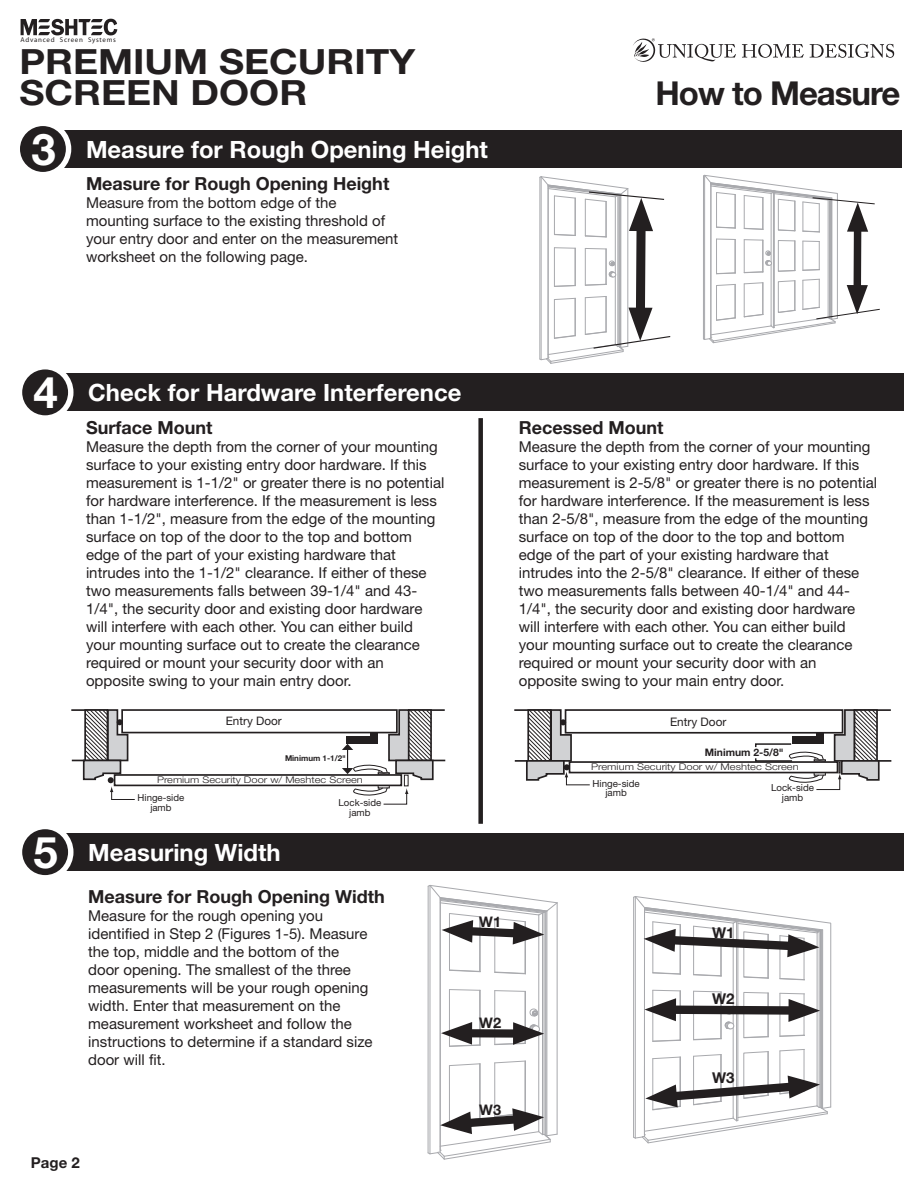
<style>
.page{position:relative;width:918px;height:1188px;background:#fff}
.page>*{position:absolute;margin:0;border:0;box-sizing:border-box;transform-origin:0 0}
.t1{font:700 43.8px "Helvetica Neue LT Std";color:#fff}
.t2{font:700 34.8px/31px "Helvetica Neue LT Std";color:#231f20;scale:1.11 1}
.t3{font:700 33px "Helvetica Neue LT Std";letter-spacing:-.03em;color:#231f20}
.t4{font:700 23.85px "Helvetica Neue LT Std";color:#fff}
.t5{font:700 18px "Helvetica Neue LT Std";color:#231f20}
.Body_Bullets_2{font:15px/18px "Helvetica Neue LT Std";color:#231f20}
.t6{font:700 15px "Helvetica Neue LT Std";color:#231f20}
.t7{font:700 14.55px "Helvetica Neue LT Std";color:#231f20}
.t8{font:11.85px "Helvetica Neue LT Std";color:#231f20}
.t9{font:11.7px "Helvetica Neue LT Std";color:#231f20}
.t10{font:700 10.35px "Helvetica Neue LT Std";color:#231f20}
.t11{font:9.75px/9.9px "Helvetica Neue LT Std";color:#231f20;text-align:center}
.t12{font:9.6px/9.8px "Helvetica Neue LT Std";color:#231f20;text-align:center}
.t13{font:300 9.3px "Helvetica Neue LT Std";color:#231f20;scale:1.2 1}
.t14{font:700 7.95px "Helvetica Neue LT Std";color:#231f20}
.t15{font:6.9px "Myriad Pro";letter-spacing:.1em;color:#231f20}
</style>
<div class="page">
<div style="left:40px;top:130px;width:861px;height:37px;background:#231f20"></div>
<div style="left:17px;top:123px;width:52px;height:52px;background:#231f20;border-radius:50%"></div>
<div style="left:15px;top:121px;width:56px;height:56px;border:5px solid #fff;border-radius:50%"></div>
<div style="left:42px;top:833px;width:862px;height:37px;background:#231f20"></div>
<div style="left:19px;top:827px;width:52px;height:51px;background:#231f20;border-radius:50%"></div>
<div style="left:17px;top:824px;width:56px;height:57px;border:5px solid #fff;border-radius:50%"></div>
<hr style="left:479px;top:1064px;width:1px;height:54px;background:#a8a9ad">
<hr style="left:479px;top:990px;width:1px;height:55px;background:#a8a9ad">
<hr style="left:479px;top:917px;width:1px;height:54px;background:#a8a9ad">
<hr style="left:428px;top:886px;width:1px;height:267px;background:#a8a9ad">
<hr style="left:430px;top:885px;width:1px;height:269px;background:#a8a9ad">
<hr style="left:557px;top:903px;width:1px;height:231px;background:#a8a9ad">
<hr style="left:547px;top:911px;width:1px;height:225px;background:#a8a9ad">
<hr style="left:546px;top:911px;width:1px;height:224px;background:#a8a9ad">
<hr style="left:545px;top:912px;width:1px;height:223px;background:#a8a9ad">
<hr style="left:542px;top:913px;width:1px;height:222px;background:#a8a9ad">
<hr style="left:544px;top:912px;width:1px;height:222px;background:#a8a9ad">
<hr style="left:440px;top:898px;width:1px;height:254px;background:#a8a9ad">
<hr style="left:538px;top:915px;width:1px;height:215px;background:#a8a9ad">
<svg style="left:449px;top:989px;width:32px;height:2px"></svg>
<hr style="left:480px;top:990px;width:1px;height:55px;background:#a8a9ad">
<hr style="left:449px;top:990px;width:1px;height:56px;background:#a8a9ad">
<hr style="left:525px;top:991px;width:1px;height:52px;background:#a8a9ad">
<hr style="left:495px;top:991px;width:1px;height:54px;background:#a8a9ad">
<svg style="left:494px;top:990px;width:32px;height:2px"></svg>
<hr style="left:525px;top:1061px;width:1px;height:52px;background:#a8a9ad">
<hr style="left:494px;top:1063px;width:1px;height:54px;background:#a8a9ad">
<svg style="left:494px;top:1061px;width:31px;height:2px"></svg>
<svg style="left:449px;top:1063px;width:32px;height:3px"></svg>
<hr style="left:480px;top:1064px;width:1px;height:55px;background:#a8a9ad">
<hr style="left:449px;top:1066px;width:1px;height:56px;background:#a8a9ad">
<svg style="left:494px;top:972px;width:31px;height:2px"></svg>
<hr style="left:495px;top:918px;width:1px;height:54px;background:#a8a9ad">
<hr style="left:525px;top:922px;width:1px;height:52px;background:#a8a9ad">
<hr style="left:480px;top:917px;width:1px;height:55px;background:#a8a9ad">
<svg style="left:449px;top:969px;width:32px;height:3px"></svg>
<hr style="left:449px;top:913px;width:1px;height:57px;background:#a8a9ad">
<div style="left:459px;top:1029px;width:67px;height:9px;background:#231f20"></div>
<svg style="left:494px;top:1008px;width:50px;height:37px"></svg>
<svg style="left:441px;top:1022px;width:40px;height:25px"></svg>
<svg style="left:427px;top:885px;width:131px;height:60px"></svg>
<svg style="left:427px;top:1108px;width:131px;height:52px"></svg>
<svg style="left:633px;top:896px;width:199px;height:248px"></svg>
<div style="left:42px;top:373px;width:862px;height:38px;background:#231f20"></div>
<div style="left:19px;top:367px;width:52px;height:51px;background:#231f20;border-radius:50%"></div>
<div style="left:17px;top:364px;width:56px;height:57px;border:5px solid #fff;border-radius:50%"></div>
<svg style="left:539px;top:176px;width:132px;height:188px"></svg>
<svg style="left:703px;top:175px;width:177px;height:168px"></svg>
<hr style="left:72px;top:760px;width:37px;height:1px;background:#231f20">
<hr style="left:409px;top:760px;width:36px;height:1px;background:#231f20">
<hr style="left:71px;top:709px;width:37px;height:2px;background:#231f20">
<hr style="left:408px;top:709px;width:37px;height:2px;background:#231f20">
<div style="left:121px;top:709px;width:277px;height:24px;border:2px solid #231f20"></div>
<div style="left:114px;top:774px;width:288px;height:12px;border:2px solid #231f20"></div>
<svg style="left:82px;top:709px;width:53px;height:91px"></svg>
<svg style="left:288px;top:709px;width:146px;height:96px"></svg>
<hr style="left:515px;top:760px;width:37px;height:2px;background:#231f20">
<hr style="left:854px;top:760px;width:37px;height:2px;background:#231f20">
<hr style="left:514px;top:709px;width:37px;height:2px;background:#231f20">
<hr style="left:854px;top:709px;width:37px;height:2px;background:#231f20">
<div style="left:565px;top:709px;width:278px;height:25px;border:2px solid #231f20"></div>
<div style="left:569px;top:761px;width:269px;height:12px;border:2px solid #231f20"></div>
<svg style="left:525px;top:709px;width:65px;height:77px"></svg>
<svg style="left:754px;top:709px;width:126px;height:81px"></svg>
<div style="left:478px;top:418px;width:5px;height:406px;background:#231f20"></div>
<svg style="left:742px;top:44px;width:62px;height:14px"></svg>
<svg style="left:810px;top:44px;width:84px;height:14px"></svg>
<svg style="left:633px;top:38px;width:103px;height:24px"></svg>
<svg style="left:21px;top:19px;width:96px;height:16px"></svg>
<p class="t15" style="left:21px;top:35px;width:97px">Advanced Screen Systems</p>
<p class="t2" style="left:19px;top:45px;width:358px">PREMIUM SECURITY<br>SCREEN DOOR</p>
<p class="t1" style="left:31px;top:122px;width:26px">3</p>
<p class="t4" style="left:86px;top:134px;width:403px">Measure for Rough Opening Height</p>
<p class="t5" style="left:86px;top:173px;width:305px">Measure for Rough Opening Height</p>
<p class="Body_Bullets_2" style="left:86px;top:194px;width:314px">Measure from the bottom edge of the mounting surface to the existing threshold of your entry door and enter on the measurement worksheet on the following page.</p>
<p class="t3" style="left:655px;top:73px;width:247px">How to Measure</p>
<p class="t1" style="left:34px;top:365px;width:26px">4</p>
<p class="t4" style="left:88px;top:378px;width:375px">Check for Hardware Interference</p>
<p class="t5" style="left:86px;top:416px;width:128px">Surface Mount</p>
<p class="Body_Bullets_2" style="left:86px;top:437px;width:360px">Measure the depth from the corner of your mounting surface to your existing entry door hardware. If this measurement is 1-1/2" or greater there is no potential for hardware interference. If the measurement is less than 1-1/2", measure from the edge of the mounting surface on top of the door to the top and bottom edge of the part of your existing hardware that intrudes into the 1-1/2" clearance. If either of these two measurements falls between 39-1/4" and 43- 1/4", the security door and existing door hardware will interfere with each other. You can either build your mounting surface out to create the clearance required or mount your security door with an opposite swing to your main entry door.</p>
<p class="t9" style="left:226px;top:714px;width:57px">Entry Door</p>
<p class="t14" style="left:285px;top:753px;width:62px">Minimum 1-1/2"</p>
<p class="t13" style="left:157px;top:774px;width:173px">Premium Security Door w/ Meshtec Screen</p>
<p class="t12" style="left:339px;top:797px;width:44px">Lock-side jamb</p>
<p class="t12" style="left:138px;top:793px;width:48px">Hinge-side jamb</p>
<p class="t1" style="left:34px;top:825px;width:26px">5</p>
<p class="t4" style="left:88px;top:837px;width:194px">Measuring Width</p>
<p class="t5" style="left:88px;top:885px;width:298px">Measure for Rough Opening Width</p>
<p class="Body_Bullets_2" style="left:88px;top:906px;width:286px">Measure for the rough opening you identified in Step 2 (Figures 1-5). Measure the top, middle and the bottom of the door opening. The smallest of the three measurements will be your rough opening width. Enter that measurement on the measurement worksheet and follow the instructions to determine if a standard size door will fit.</p>
<p class="t7" style="left:479px;top:913px;width:23px">W1</p>
<p class="t7" style="left:479px;top:1014px;width:23px">W2</p>
<p class="t6" style="left:31px;top:1154px;width:50px">Page 2</p>
<p class="t7" style="left:479px;top:1101px;width:23px">W3</p>
<p class="t5" style="left:519px;top:416px;width:146px">Recessed Mount</p>
<p class="Body_Bullets_2" style="left:519px;top:437px;width:360px">Measure the depth from the corner of your mounting surface to your existing entry door hardware. If this measurement is 2-5/8" or greater there is no potential for hardware interference. If the measurement is less than 2-5/8", measure from the edge of the mounting surface on top of the door to the top and bottom edge of the part of your existing hardware that intrudes into the 2-5/8" clearance. If either of these two measurements falls between 40-1/4" and 44- 1/4", the security door and existing door hardware will interfere with each other. You can either build your mounting surface out to create the clearance required or mount your security door with an opposite swing to your main entry door.</p>
<p class="t8" style="left:670px;top:714px;width:58px">Entry Door</p>
<p class="t13" style="left:591px;top:761px;width:174px">Premium Security Door w/ Meshtec Screen</p>
<p class="t11" style="left:771px;top:783px;width:44px">Lock-side jamb</p>
<p class="t10" style="left:705px;top:746px;width:80px">Minimum 2-5/8"</p>
<p class="t11" style="left:593px;top:778px;width:49px">Hinge-side jamb</p>
<p class="t6" style="left:712px;top:923px;width:24px">W1</p>
<p class="t6" style="left:712px;top:990px;width:24px">W2</p>
<p class="t6" style="left:712px;top:1069px;width:24px">W3</p>
</div>
